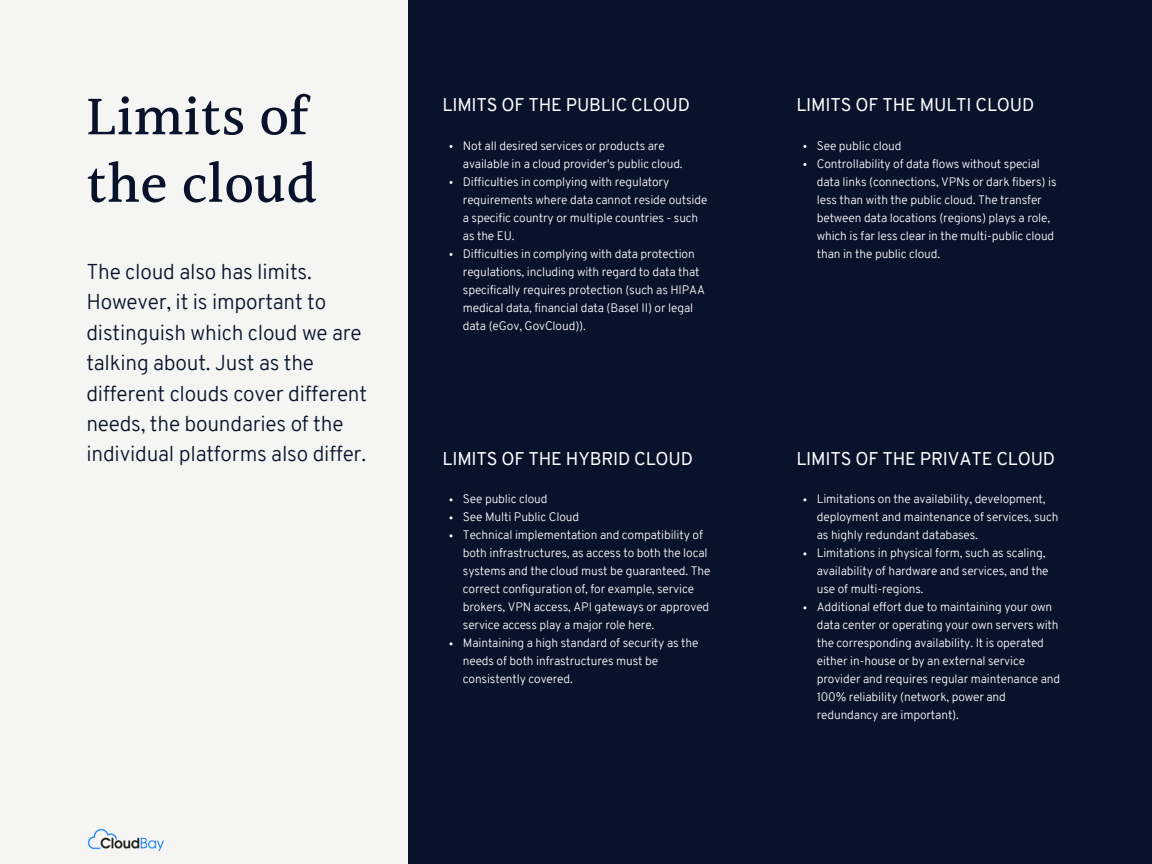
<style>
.page{position:relative;width:1152px;height:864px;background:#f5f6f4}
.page>*{position:absolute;margin:0;border:0;box-sizing:border-box;transform-origin:0 0}
.t1{font:500 57px/67.5px "Halant";color:#08122b}
.t2{font:300 21px/30.3px "Overpass";letter-spacing:-.01em;color:#08122b}
.t3{font:18px "Overpass";letter-spacing:-.01em;color:#fff}
.t4{font:300 12px/18px "Overpass";letter-spacing:-.01em;color:#fff}
</style>
<div class="page">
<div style="left:408px;top:0;width:744px;height:864px;background:#08122b"></div>
<img style="left:87px;top:828px;width:77px;height:23px">
<p class="t1" style="left:86px;top:86px;width:233px">Limits of the cloud</p>
<p class="t2" style="left:86px;top:259px;width:227px">The cloud also has limits.</p>
<p class="t2" style="left:86px;top:289px;width:282px">However, it is important to distinguish which cloud we are talking about. Just as the different clouds cover different needs, the boundaries of the individual platforms also differ.</p>
<p class="t3" style="left:443px;top:98px;width:249px">LIMITS OF THE PUBLIC CLOUD</p>
<p class="t4" style="left:463px;top:138px;width:221px">Not all desired services or products are available in a cloud provider's public cloud.</p>
<p class="t4" style="left:463px;top:174px;width:246px">Difficulties in complying with regulatory requirements where data cannot reside outside a specific country or multiple countries - such as the EU.</p>
<p class="t4" style="left:463px;top:246px;width:244px">Difficulties in complying with data protection regulations, including with regard to data that specifically requires protection (such as HIPAA medical data, financial data (Basel II) or legal data (eGov, GovCloud)).</p>
<p class="t3" style="left:443px;top:451px;width:252px">LIMITS OF THE HYBRID CLOUD</p>
<p class="t4" style="left:463px;top:491px;width:86px">See public cloud</p>
<p class="t4" style="left:463px;top:509px;width:118px">See Multi Public Cloud</p>
<p class="t4" style="left:463px;top:527px;width:249px">Technical implementation and compatibility of both infrastructures, as access to both the local systems and the cloud must be guaranteed. The correct configuration of, for example, service brokers, VPN access, API gateways or approved service access play a major role here.</p>
<p class="t4" style="left:463px;top:635px;width:237px">Maintaining a high standard of security as the needs of both infrastructures must be consistently covered.</p>
<p class="t3" style="left:796px;top:98px;width:239px">LIMITS OF THE MULTI CLOUD</p>
<p class="t4" style="left:817px;top:138px;width:86px">See public cloud</p>
<p class="t4" style="left:817px;top:156px;width:241px">Controllability of data flows without special data links (connections, VPNs or dark fibers) is less than with the public cloud. The transfer between data locations (regions) plays a role, which is far less clear in the multi-public cloud than in the public cloud.</p>
<p class="t3" style="left:796px;top:451px;width:260px">LIMITS OF THE PRIVATE CLOUD</p>
<p class="t4" style="left:817px;top:491px;width:243px">Limitations on the availability, development, deployment and maintenance of services, such as highly redundant databases.</p>
<p class="t4" style="left:817px;top:545px;width:233px">Limitations in physical form, such as scaling, availability of hardware and services, and the use of multi-regions.</p>
<p class="t4" style="left:817px;top:599px;width:245px">Additional effort due to maintaining your own data center or operating your own servers with the corresponding availability. It is operated either in-house or by an external service provider and requires regular maintenance and 100% reliability (network, power and redundancy are important).</p>
</div>
